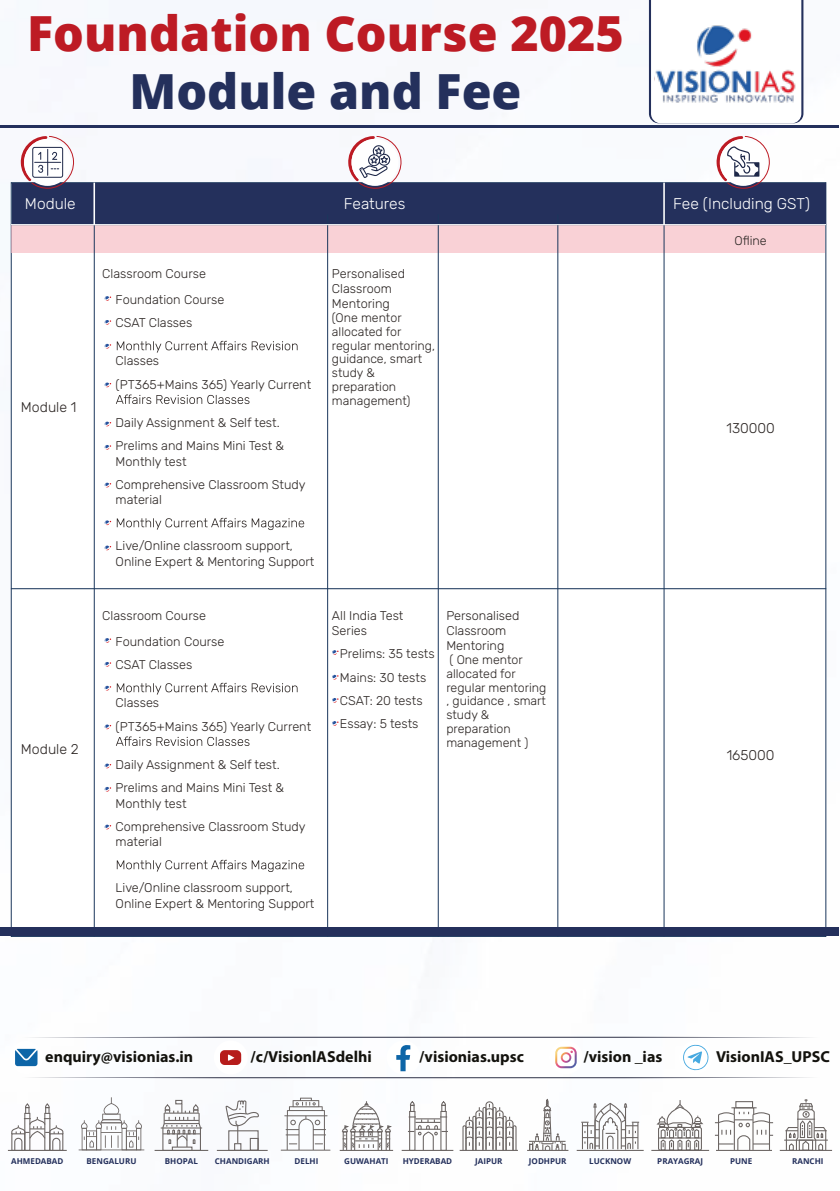
<style>
.page{position:relative;width:840px;height:1191px;background:#fff}
.page>*{position:absolute;margin:0;border:0;box-sizing:border-box;transform-origin:0 0}
.t1{font:800 48.4px "Open Sans";color:#bd1b24}
.t2{font:800 48.4px "Open Sans";color:#24305c}
.t3{font:700 16px "Myriad Pro";color:#13120d}
.t4{font:300 15.4px "Rubik";color:#fff}
.t5{font:300 14px "Rubik";color:#2b2523}
.t6{font:300 12.6px/23.2px "Rubik";color:#2b2523}
.t7{font:300 12.4px/13.8px "Rubik";color:#2b2523}
.t8{font:700 8px "Open Sans";color:#24305c}
</style>
<div class="page">
<img style="left:0;top:0;width:839px;height:1151px">
<div style="left:11px;top:182px;width:814px;height:755px;background:#fff;border:1px solid #1b375c"></div>
<div style="left:12px;top:183px;width:812px;height:42px;background:#24305c"></div>
<div style="left:12px;top:225px;width:812px;height:27px;background:#f9d1d6"></div>
<hr style="left:94px;top:214px;width:1px;height:722px;background:#1b375c">
<hr style="left:327px;top:214px;width:1px;height:722px;background:#1b375c">
<hr style="left:437px;top:214px;width:1px;height:722px;background:#1b375c">
<hr style="left:557px;top:214px;width:1px;height:722px;background:#1b375c">
<hr style="left:663px;top:214px;width:1px;height:722px;background:#1b375c">
<hr style="left:11px;top:588px;width:814px;height:1px;background:#1b375c">
<svg style="left:117px;top:341px;width:180px;height:12px"></svg>
<svg style="left:116px;top:394px;width:133px;height:10px"></svg>
<svg style="left:117px;top:518px;width:187px;height:12px"></svg>
<svg style="left:105px;top:296px;width:6px;height:5px"></svg>
<svg style="left:105px;top:320px;width:6px;height:5px"></svg>
<svg style="left:105px;top:344px;width:6px;height:5px"></svg>
<svg style="left:105px;top:382px;width:6px;height:6px"></svg>
<svg style="left:105px;top:421px;width:6px;height:6px"></svg>
<svg style="left:105px;top:445px;width:6px;height:5px"></svg>
<svg style="left:105px;top:482px;width:6px;height:6px"></svg>
<svg style="left:105px;top:520px;width:6px;height:6px"></svg>
<svg style="left:105px;top:545px;width:6px;height:6px"></svg>
<svg style="left:117px;top:683px;width:180px;height:11px"></svg>
<svg style="left:116px;top:736px;width:133px;height:10px"></svg>
<svg style="left:117px;top:860px;width:187px;height:12px"></svg>
<svg style="left:105px;top:638px;width:6px;height:5px"></svg>
<svg style="left:105px;top:662px;width:6px;height:5px"></svg>
<svg style="left:105px;top:686px;width:6px;height:5px"></svg>
<svg style="left:105px;top:724px;width:6px;height:6px"></svg>
<svg style="left:105px;top:763px;width:6px;height:6px"></svg>
<svg style="left:105px;top:787px;width:6px;height:5px"></svg>
<svg style="left:105px;top:824px;width:6px;height:6px"></svg>
<svg style="left:648px;top:0;width:155px;height:123px"></svg>
<img style="left:695px;top:21px;width:61px;height:47px">
<img style="left:654px;top:68px;width:143px;height:39px">
<hr style="left:0;top:125px;width:837px;height:2px;background:#24305c">
<div style="left:0;top:927px;width:837px;height:9px;background:#24305c"></div>
<svg style="left:20px;top:136px;width:54px;height:52px"></svg>
<hr style="left:93px;top:183px;width:2px;height:42px;background:#fff">
<hr style="left:663px;top:183px;width:1px;height:42px;background:#fff">
<hr style="left:11px;top:224px;width:814px;height:1px;background:#fff">
<svg style="left:715px;top:136px;width:54px;height:52px"></svg>
<svg style="left:347px;top:136px;width:54px;height:52px"></svg>
<svg style="left:332px;top:650px;width:6px;height:5px"></svg>
<svg style="left:332px;top:675px;width:6px;height:5px"></svg>
<svg style="left:332px;top:698px;width:6px;height:5px"></svg>
<svg style="left:332px;top:721px;width:6px;height:5px"></svg>
<svg style="left:23px;top:1036px;width:795px;height:2px"></svg>
<div style="left:548px;top:1040px;width:34px;height:34px;border:3px solid #fff;border-radius:50%"></div>
<div style="left:386px;top:1040px;width:34px;height:34px;border:3px solid #fff;border-radius:50%"></div>
<div style="left:9px;top:1040px;width:34px;height:34px;background:#fff;border-radius:50%"></div>
<div style="left:214px;top:1040px;width:33px;height:34px;border:3px solid #fff;border-radius:50%"></div>
<div style="left:678px;top:1040px;width:34px;height:34px;border:3px solid #fff;border-radius:50%"></div>
<svg style="left:15px;top:1044px;width:803px;height:34px"></svg>
<svg style="left:461px;top:1100px;width:56px;height:49px"></svg>
<hr style="left:459px;top:1149px;width:58px;height:2px;background:#6b6563">
<svg style="left:407px;top:1100px;width:40px;height:49px"></svg>
<hr style="left:401px;top:1149px;width:52px;height:2px;background:#6b6563">
<svg style="left:225px;top:1100px;width:36px;height:43px"></svg>
<div style="left:228px;top:1130px;width:30px;height:21px;border:1px solid #6b6563"></div>
<div style="left:234px;top:1143px;width:7px;height:8px;border:1px solid #6b6563"></div>
<div style="left:250px;top:1137px;width:8px;height:13px;border:1px solid #6b6563"></div>
<hr style="left:217px;top:1149px;width:50px;height:2px;background:#6b6563">
<svg style="left:11px;top:1103px;width:53px;height:46px"></svg>
<hr style="left:8px;top:1149px;width:59px;height:2px;background:#6b6563">
<div style="left:735px;top:1101px;width:17px;height:7px;border:1px solid #6b6563"></div>
<svg style="left:714px;top:1107px;width:58px;height:44px"></svg>
<hr style="left:715px;top:1149px;width:56px;height:2px;background:#6b6563">
<hr style="left:161px;top:1127px;width:41px;height:1px;background:#6b6563">
<svg style="left:162px;top:1099px;width:39px;height:50px"></svg>
<div style="left:172px;top:1146px;width:20px;height:5px;border:1px solid #6b6563"></div>
<hr style="left:154px;top:1149px;width:54px;height:2px;background:#6b6563">
<hr style="left:783px;top:1139px;width:44px;height:1px;background:#6b6563">
<svg style="left:784px;top:1099px;width:42px;height:50px"></svg>
<hr style="left:779px;top:1149px;width:52px;height:2px;background:#6b6563">
<hr style="left:339px;top:1149px;width:54px;height:2px;background:#6b6563">
<svg style="left:341px;top:1101px;width:52px;height:48px"></svg>
<svg style="left:528px;top:1098px;width:37px;height:51px"></svg>
<hr style="left:528px;top:1140px;width:37px;height:1px;background:#6b6563">
<hr style="left:527px;top:1149px;width:41px;height:2px;background:#6b6563">
<svg style="left:654px;top:1100px;width:50px;height:49px"></svg>
<hr style="left:658px;top:1137px;width:43px;height:1px;background:#6b6563">
<hr style="left:651px;top:1149px;width:57px;height:2px;background:#6b6563">
<div style="left:657px;top:1126px;width:44px;height:24px;border:1px solid #6b6563;border-radius:2px"></div>
<svg style="left:581px;top:1103px;width:57px;height:46px"></svg>
<hr style="left:576px;top:1149px;width:67px;height:2px;background:#6b6563">
<svg style="left:280px;top:1097px;width:50px;height:53px"></svg>
<svg style="left:78px;top:1097px;width:66px;height:53px"></svg>
<h1 class="t1" style="left:27px;top:-4px;width:598px">Foundation Course 2025</h1>
<h1 class="t2" style="left:129px;top:55px;width:393px">Module and Fee</h1>
<p class="t4" style="left:25px;top:193px;width:52px">Module</p>
<p class="t4" style="left:343px;top:193px;width:63px">Features</p>
<p class="t5" style="left:21px;top:397px;width:57px">Module 1</p>
<p class="t5" style="left:21px;top:739px;width:59px">Module 2</p>
<p class="t6" style="left:115px;top:261px;width:110px;line-height:25.8px;text-indent:-13px">Classroom Course<br>Foundation Course</p>
<p class="t6" style="left:115px;top:312px;width:78px">CSAT Classes</p>
<p class="t6" style="left:115px;top:350px;width:197px">Classes<br>(PT365+Mains 365) Yearly Current</p>
<p class="t6" style="left:115px;top:412px;width:170px">Daily Assignment &amp; Self test.<br>Prelims and Mains Mini Test &amp;</p>
<p class="t6" style="left:115px;top:450px;width:191px">Monthly test<br>Comprehensive Classroom Study</p>
<p class="t6" style="left:115px;top:488px;width:48px">material</p>
<p class="t6" style="left:115px;top:539px;width:200px;line-height:15.2px">Live/Online classroom support,<br>Online Expert &amp; Mentoring Support</p>
<p class="t6" style="left:115px;top:603px;width:110px;line-height:25.8px;text-indent:-13px">Classroom Course<br>Foundation Course</p>
<p class="t6" style="left:115px;top:653px;width:78px">CSAT Classes</p>
<p class="t6" style="left:115px;top:692px;width:197px">Classes<br>(PT365+Mains 365) Yearly Current</p>
<p class="t6" style="left:115px;top:753px;width:170px">Daily Assignment &amp; Self test.<br>Prelims and Mains Mini Test &amp;</p>
<p class="t6" style="left:115px;top:792px;width:191px">Monthly test<br>Comprehensive Classroom Study</p>
<p class="t6" style="left:115px;top:830px;width:48px">material</p>
<p class="t6" style="left:115px;top:881px;width:200px;line-height:15.2px">Live/Online classroom support,<br>Online Expert &amp; Mentoring Support</p>
<p class="t6" style="left:332px;top:266px;width:74px;line-height:15.2px">Personalised<br>Classroom<br>Mentoring</p>
<p class="t7" style="left:332px;top:311px;width:104px">(One mentor allocated for regular mentoring, guidance, smart study &amp; preparation management)</p>
<p class="t6" style="left:332px;top:608px;width:73px;line-height:15.2px">All India Test<br>Series</p>
<p class="t6" style="left:340px;top:643px;width:96px">Prelims: 35 tests<br>Mains: 30 tests<br>CSAT: 20 tests<br>Essay: 5 tests</p>
<p class="t6" style="left:446px;top:608px;width:74px;line-height:15.2px">Personalised<br>Classroom<br>Mentoring</p>
<p class="t7" style="left:446px;top:653px;width:101px">( One mentor allocated for regular mentoring , guidance , smart study &amp; preparation management )</p>
<p class="t4" style="left:673px;top:193px;width:138px">Fee (Including GST)</p>
<p class="t6" style="left:734px;top:229px;width:34px">Ofline</p>
<p class="t5" style="left:726px;top:418px;width:50px">130000</p>
<p class="t5" style="left:726px;top:745px;width:49px">165000</p>
<p class="t3" style="left:45px;top:1046px;width:149px">enquiry@visionias.in</p>
<p class="t3" style="left:250px;top:1045px;width:123px">/c/VisionlASdelhi</p>
<p class="t3" style="left:419px;top:1046px;width:106px">/visionias.upsc</p>
<p class="t3" style="left:583px;top:1046px;width:80px">/vision _ias</p>
<p class="t3" style="left:715px;top:1046px;width:115px">VisionIAS_UPSC</p>
<p class="t8" style="left:11px;top:1155px;width:54px">AHMEDABAD</p>
<p class="t8" style="left:86px;top:1155px;width:51px">BENGALURU</p>
<p class="t8" style="left:165px;top:1155px;width:35px">BHOPAL</p>
<p class="t8" style="left:215px;top:1155px;width:56px">CHANDIGARH</p>
<p class="t8" style="left:294px;top:1155px;width:25px">DELHI</p>
<p class="t8" style="left:344px;top:1155px;width:46px">GUWAHATI</p>
<p class="t8" style="left:402px;top:1155px;width:51px">HYDERABAD</p>
<p class="t8" style="left:475px;top:1155px;width:29px">JAIPUR</p>
<p class="t8" style="left:528px;top:1155px;width:39px">JODHPUR</p>
<p class="t8" style="left:589px;top:1155px;width:43px">LUCKNOW</p>
<p class="t8" style="left:657px;top:1155px;width:47px">PRAYAGRAJ</p>
<p class="t8" style="left:729px;top:1155px;width:24px">PUNE</p>
<p class="t8" style="left:791px;top:1155px;width:33px">RANCHI</p>
</div>
